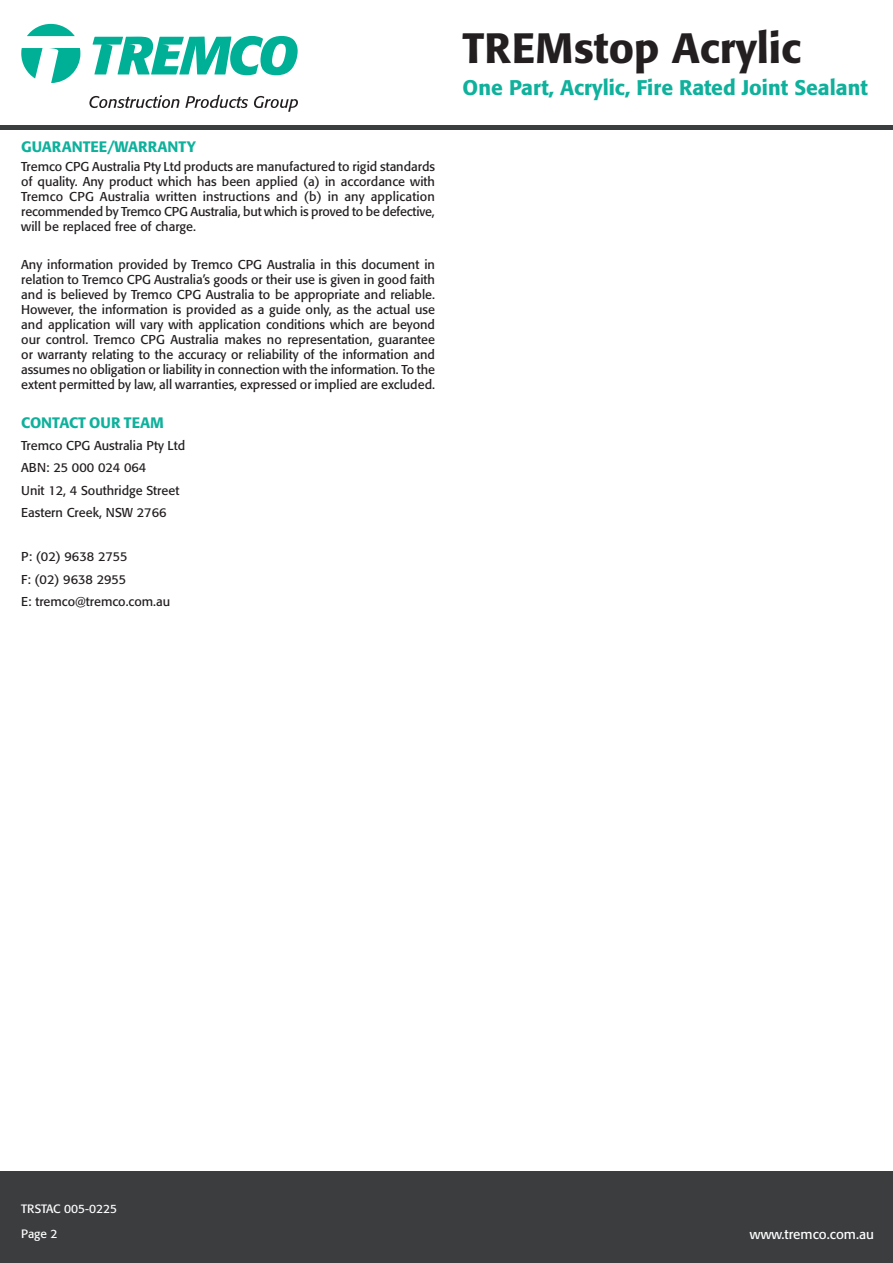
<style>
.page{position:relative;width:893px;height:1263px;background:#fff}
.page>*{position:absolute;margin:0;border:0;box-sizing:border-box;transform-origin:0 0}
.t1{font:500 42px "Formata Pro";color:#231f20}
.t2{font:500 21px "Formata Pro";color:#0fb19c}
.t3{font:500 15px "Formata Pro";color:#0fb19c}
.t4{font:13.5px "Formata Pro";color:#fff}
.t5{font:12.75px/15px "Formata Pro";color:#231f20;text-align:justify}
.t6{font:12px "Formata Pro";color:#fff}
</style>
<div class="page">
<div style="left:0;top:1172px;width:893px;height:91px;background:#3b3d3f"></div>
<svg style="left:27px;top:24px;width:48px;height:12px"></svg>
<svg style="left:21px;top:48px;width:22px;height:31px"></svg>
<svg style="left:49px;top:48px;width:31px;height:35px"></svg>
<svg style="left:93px;top:36px;width:205px;height:39px"></svg>
<svg style="left:89px;top:95px;width:90px;height:13px"></svg>
<svg style="left:185px;top:95px;width:63px;height:13px"></svg>
<svg style="left:254px;top:96px;width:44px;height:16px"></svg>
<div style="left:0;top:125px;width:893px;height:5px;background:#3a3e3f"></div>
<p class="t3" style="left:21px;top:137px;width:176px">GUARANTEE/WARRANTY</p>
<p class="t5" style="left:21px;top:159px;width:415px">Tremco CPG Australia Pty Ltd products are manufactured to rigid standards of quality. Any product which has been applied (a) in accordance with Tremco CPG Australia written instructions and (b) in any application recommended by Tremco CPG Australia, but which is proved to be defective, will be replaced free of charge.</p>
<p class="t5" style="left:21px;top:257px;width:415px">Any information provided by Tremco CPG Australia in this document in relation to Tremco CPG Australia’s goods or their use is given in good faith and is believed by Tremco CPG Australia to be appropriate and reliable.<br>However, the information is provided as a guide only, as the actual use and application will vary with application conditions which are beyond our control. Tremco CPG Australia makes no representation, guarantee or warranty relating to the accuracy or reliability of the information and assumes no obligation or liability in connection with the information. To the extent permitted by law, all warranties, expressed or implied are excluded.</p>
<p class="t3" style="left:21px;top:413px;width:144px">CONTACT OUR TEAM</p>
<p class="t5" style="left:21px;top:438px;width:165px">Tremco CPG Australia Pty Ltd</p>
<p class="t5" style="left:21px;top:460px;width:127px">ABN: 25 000 024 064</p>
<p class="t5" style="left:21px;top:483px;width:160px">Unit 12, 4 Southridge Street</p>
<p class="t5" style="left:21px;top:505px;width:147px">Eastern Creek, NSW 2766</p>
<p class="t5" style="left:21px;top:549px;width:108px">P: (02) 9638 2755</p>
<p class="t5" style="left:21px;top:572px;width:107px">F: (02) 9638 2955</p>
<p class="t5" style="left:21px;top:594px;width:151px">E: tremco@tremco.com.au</p>
<p class="t1" style="left:463px;top:21px;width:340px">TREMstop Acrylic</p>
<p class="t2" style="left:463px;top:74px;width:407px">One Part, Acrylic, Fire Rated Joint Sealant</p>
<p class="t6" style="left:21px;top:1201px;width:97px">TRSTAC 005-0225</p>
<p class="t6" style="left:21px;top:1226px;width:38px">Page 2</p>
<p class="t4" style="left:750px;top:1226px;width:126px">www.tremco.com.au</p>
</div>
